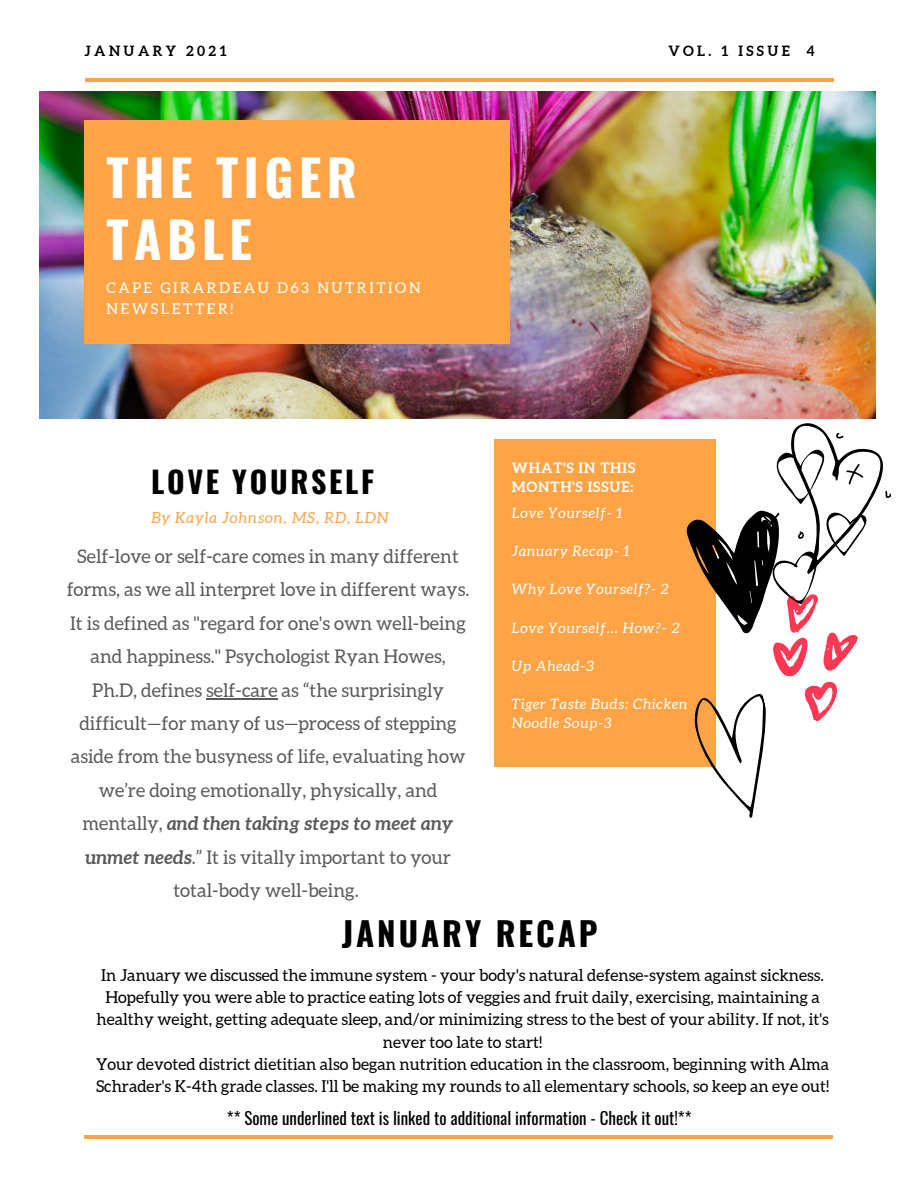
<style>
.page{position:relative;width:918px;height:1188px;background:#fff}
.page>*{position:absolute;margin:0;border:0;box-sizing:border-box;transform-origin:0 0}
.t1{font:700 49.95px/61.8px "Oswald";letter-spacing:.11em;color:#fff}
.t2{font:700 33px "Oswald";letter-spacing:.09em;color:#000}
.t3{font:700 30px "Oswald";letter-spacing:.09em;color:#000}
.t4{font:18.9px/33.5px "Aleo";color:#000;text-align:center}
.t5{font:16.95px "Oswald";color:#000}
.t6{font:16.35px/22.4px "Aleo";color:#000;text-align:center}
.t7{font:italic 15.15px "Aleo";letter-spacing:.06em;color:#ffa446}
.t8{font:14.85px/21.3px "Aleo";letter-spacing:.17em;color:#fff}
.t9{font:italic 14.25px/19.2px "Aleo";letter-spacing:.06em;color:#fff}
.t10{font:700 14.25px "Aleo";letter-spacing:.06em;color:#fff}
.t11{font:700 14.1px "Aleo";letter-spacing:.24em;color:#000}
.s1{font-weight:700;font-style:italic}
</style>
<div class="page">
<img style="left:40px;top:92px;width:836px;height:326px">
<div style="left:84px;top:120px;width:425px;height:224px;background:#ffa446"></div>
<div style="left:495px;top:439px;width:221px;height:328px;background:#ffa446"></div>
<hr style="left:85px;top:78px;width:748px;height:4px;background:#ffa446">
<hr style="left:84px;top:1135px;width:748px;height:4px;background:#ffa446">
<svg style="left:684px;top:418px;width:207px;height:400px"></svg>
<hr style="left:206px;top:698px;width:72px;height:1px;background:#000">
<p class="t11" style="left:84px;top:43px;width:144px">JANUARY 2021</p>
<p class="t11" style="left:668px;top:43px;width:148px">VOL. 1 ISSUE 4</p>
<p class="t1" style="left:106px;top:145px;width:252px">THE TIGER<br>TABLE</p>
<p class="t8" style="left:106px;top:277px;width:316px">CAPE GIRARDEAU D63 NUTRITION<br>NEWSLETTER!</p>
<p class="t3" style="left:151px;top:458px;width:225px">LOVE YOURSELF</p>
<p class="t7" style="left:151px;top:509px;width:239px">By Kayla Johnson, MS, RD, LDN</p>
<p class="t4" style="left:67px;top:539px;width:404px">Self-love or self-care comes in many different forms, as we all interpret love in different ways.<br>It is defined as "regard for one's own well-being and happiness." Psychologist Ryan Howes, Ph.D, defines self-care as “the surprisingly difficult—for many of us—process of stepping aside from the busyness of life, evaluating how we’re doing emotionally, physically, and mentally, <span class="s1">and then taking steps to meet any unmet needs</span>.” It is vitally important to your total-body well-being.</p>
<p class="t10" style="left:512px;top:460px;width:125px">WHAT'S IN THIS</p>
<p class="t10" style="left:512px;top:479px;width:123px">MONTH'S ISSUE:</p>
<p class="t9" style="left:512px;top:503px;width:112px">Love Yourself- 1</p>
<p class="t9" style="left:512px;top:541px;width:119px">January Recap- 1</p>
<p class="t9" style="left:512px;top:580px;width:158px">Why Love Yourself?- 2</p>
<p class="t9" style="left:512px;top:618px;width:169px">Love Yourself... How?- 2</p>
<p class="t9" style="left:512px;top:656px;width:84px">Up Ahead-3</p>
<p class="t9" style="left:512px;top:694px;width:177px">Tiger Taste Buds: Chicken<br>Noodle Soup-3</p>
<p class="t2" style="left:342px;top:908px;width:258px">JANUARY RECAP</p>
<p class="t6" style="left:97px;top:964px;width:734px">In January we discussed the immune system - your body's natural defense-system against sickness.<br>Hopefully you were able to practice eating lots of veggies and fruit daily, exercising, maintaining a healthy weight, getting adequate sleep, and/or minimizing stress to the best of your ability. If not, it's never too late to start!</p>
<p class="t6" style="left:96px;top:1053px;width:735px;text-align:left">Your devoted district dietitian also began nutrition education in the classroom, beginning with Alma<br>Schrader's K-4th grade classes. I'll be making my rounds to all elementary schools, so keep an eye out!</p>
<p class="t5" style="left:227px;top:1105px;width:466px">** Some underlined text is linked to additional information - Check it out!**</p>
</div>
